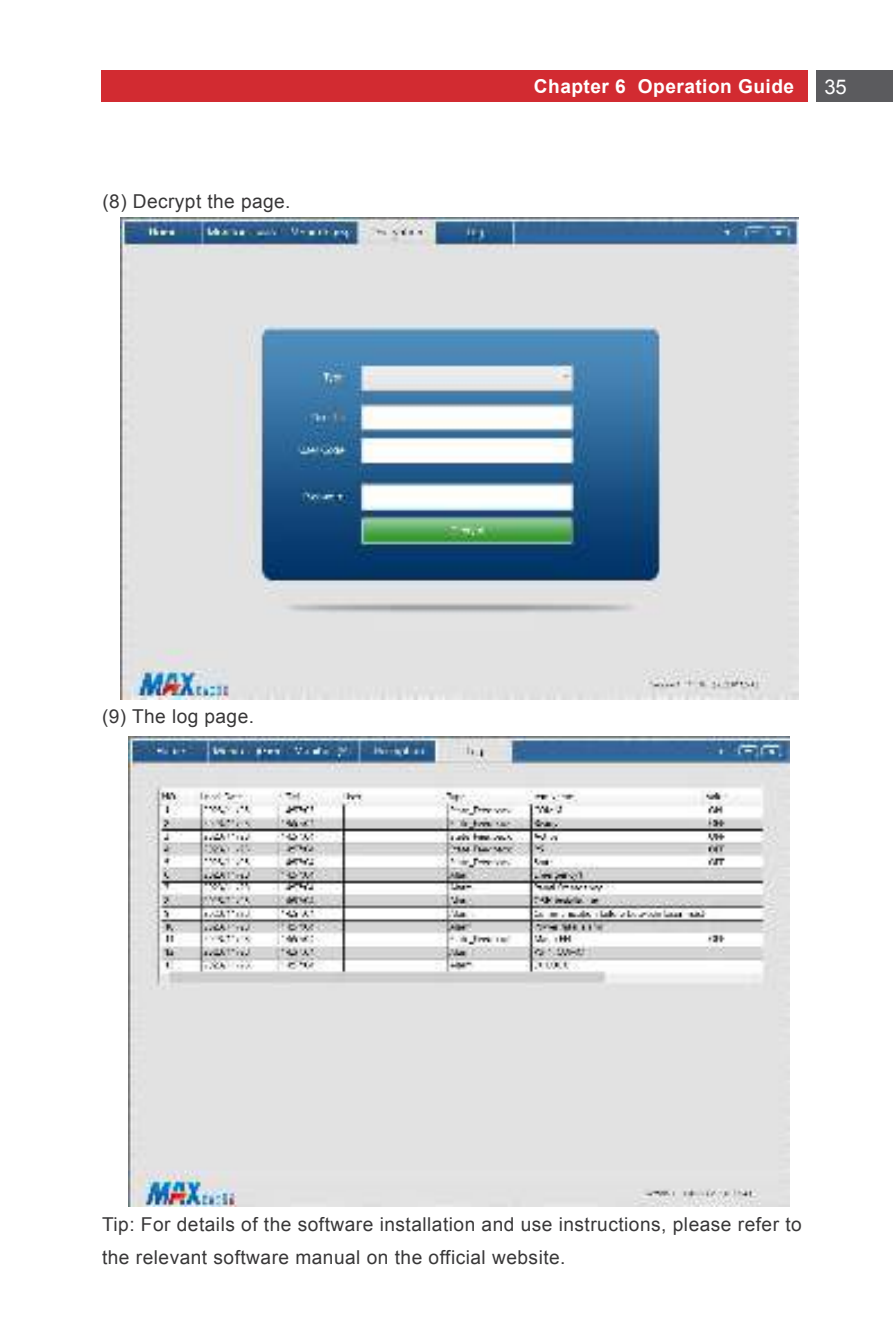
<style>
.page{position:relative;width:893px;height:1340px;background:#fff}
.page>*{position:absolute;margin:0;border:0;box-sizing:border-box;transform-origin:0 0}
.t1{font:20.25px "Arial";color:#fff}
.t2{font:19.12px/32.6px "Arial";letter-spacing:.025em;color:#383738}
.t3{font:700 19.12px "Arial";letter-spacing:.025em;color:#fff}
</style>
<div class="page">
<div style="left:102px;top:70px;width:706px;height:32px;background:#d22b31"></div>
<div style="left:817px;top:70px;width:76px;height:32px;background:#5b5b5e"></div>
<img style="left:129px;top:736px;width:661px;height:469px">
<img style="left:120px;top:217px;width:678px;height:482px">
<p class="t2" style="left:103px;top:186px;width:190px">(8) Decrypt the page.</p>
<p class="t2" style="left:102px;top:701px;width:154px">(9) The log page.</p>
<p class="t3" style="left:534px;top:79px;width:262px">Chapter 6 Operation Guide</p>
<p class="t1" style="left:824px;top:79px;width:24px">35</p>
<p class="t2" style="left:102px;top:1209px;width:701px">Tip: For details of the software installation and use instructions, please refer to the relevant software manual on the official website.</p>
</div>
